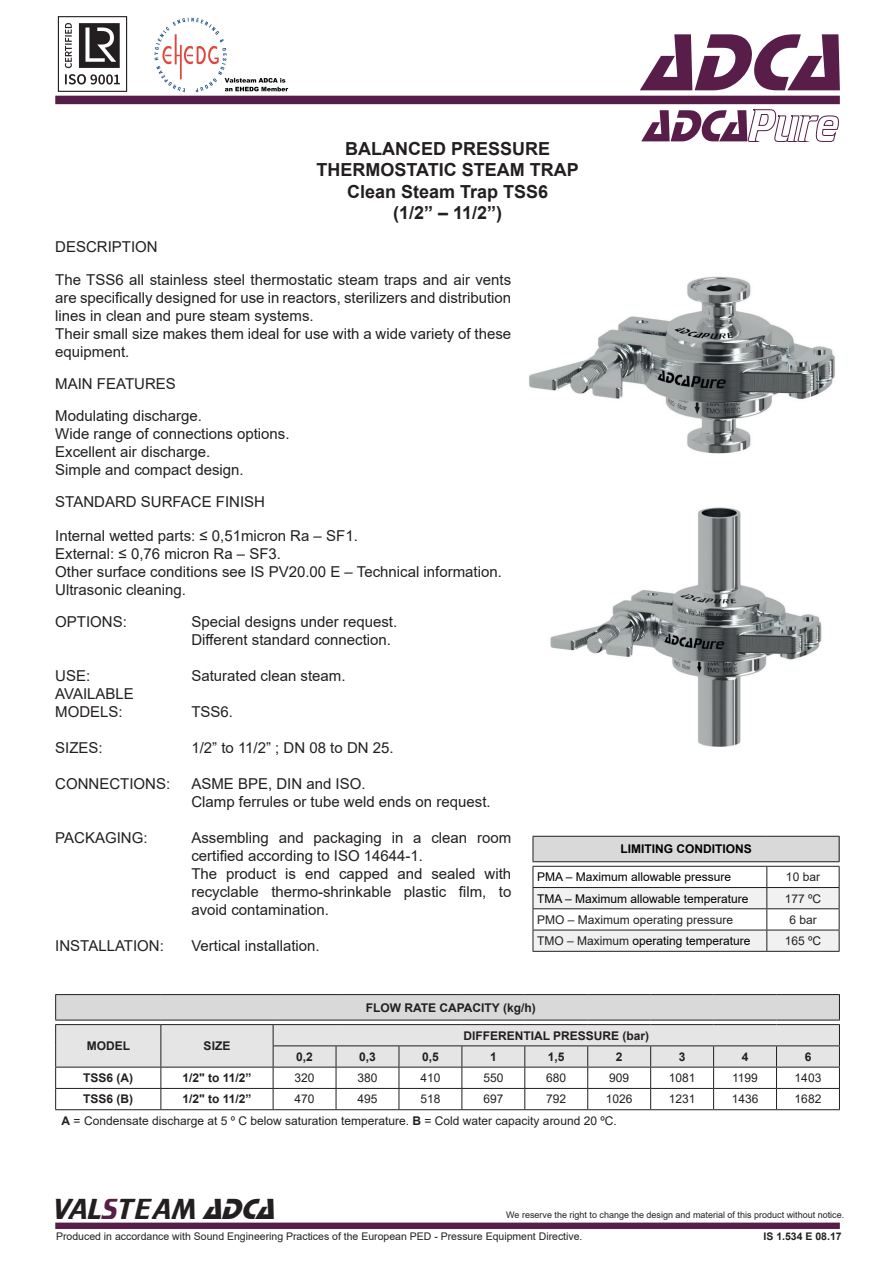
<style>
.page{position:relative;width:893px;height:1263px;background:#fff}
.page>*{position:absolute;margin:0;border:0;box-sizing:border-box;transform-origin:0 0}
.t1{font:italic 84px "Stop D";color:#581d49}
.t2{font:30px "Trekker";color:#231f20}
.t3{font:700 18px "Arial";color:#231f20}
.t4{font:15px/18px "Arial";color:#231f20;text-align:justify}
.Estilo_de_parágrafo{font:12px "Arial";color:#231f20}
.t5{font:700 12px "Arial";color:#231f20}
.Estilo_de_parágrafo-2{font:12px "Arial";color:#000001}
.t6{font:700 12px "Arial";color:#000001}
.t7{font:10.5px "Arial";color:#231f20}
.t8{font:700 10.5px "Arial";color:#231f20}
.t9{font:9px "Arial";color:#231f20}
.s1{color:#231f20}
.s2{font-weight:700}
.s3{color:#581d49}
.s4{font-family:"Stop D";font-style:italic}
</style>
<div class="page">
<div style="left:55px;top:96px;width:785px;height:8px;background:#561d4a"></div>
<div style="left:55px;top:1222px;width:785px;height:7px;background:#581d49;border:2px solid #581d49"></div>
<img style="left:57px;top:16px;width:71px;height:76px">
<img style="left:529px;top:276px;width:306px;height:178px">
<hr style="left:55px;top:994px;width:106px;height:1px;background:#231f20">
<hr style="left:161px;top:994px;width:112px;height:1px;background:#231f20">
<hr style="left:273px;top:994px;width:63px;height:1px;background:#231f20">
<hr style="left:336px;top:994px;width:63px;height:1px;background:#231f20">
<hr style="left:399px;top:994px;width:63px;height:1px;background:#231f20">
<hr style="left:462px;top:994px;width:63px;height:1px;background:#231f20">
<hr style="left:525px;top:994px;width:63px;height:1px;background:#231f20">
<hr style="left:588px;top:994px;width:63px;height:1px;background:#231f20">
<hr style="left:651px;top:994px;width:63px;height:1px;background:#231f20">
<hr style="left:714px;top:994px;width:62px;height:1px;background:#231f20">
<hr style="left:776px;top:994px;width:64px;height:1px;background:#231f20">
<svg style="left:55px;top:995px;width:785px;height:114px"></svg>
<hr style="left:55px;top:1109px;width:106px;height:1px;background:#231f20">
<hr style="left:161px;top:1109px;width:112px;height:1px;background:#231f20">
<hr style="left:273px;top:1109px;width:63px;height:1px;background:#231f20">
<hr style="left:336px;top:1109px;width:63px;height:1px;background:#231f20">
<hr style="left:399px;top:1109px;width:63px;height:1px;background:#231f20">
<hr style="left:462px;top:1109px;width:63px;height:1px;background:#231f20">
<hr style="left:525px;top:1109px;width:63px;height:1px;background:#231f20">
<hr style="left:588px;top:1109px;width:63px;height:1px;background:#231f20">
<hr style="left:651px;top:1109px;width:63px;height:1px;background:#231f20">
<hr style="left:714px;top:1109px;width:62px;height:1px;background:#231f20">
<hr style="left:776px;top:1109px;width:64px;height:1px;background:#231f20">
<img style="left:550px;top:507px;width:272px;height:240px">
<img style="left:154px;top:17px;width:135px;height:75px">
<svg style="left:641px;top:109px;width:198px;height:32px"></svg>
<div style="left:533px;top:836px;width:306px;height:26px;background:#d8d9d8"></div>
<hr style="left:533px;top:866px;width:234px;height:1px;background:#231f20">
<hr style="left:767px;top:866px;width:72px;height:1px;background:#231f20">
<hr style="left:533px;top:836px;width:234px;height:1px;background:#231f20">
<svg style="left:533px;top:837px;width:1px;height:24px"></svg>
<hr style="left:767px;top:836px;width:72px;height:1px;background:#231f20">
<svg style="left:839px;top:837px;width:1px;height:24px"></svg>
<hr style="left:533px;top:861px;width:234px;height:1px;background:#231f20">
<hr style="left:767px;top:861px;width:72px;height:1px;background:#231f20">
<svg style="left:533px;top:867px;width:307px;height:84px"></svg>
<hr style="left:533px;top:951px;width:234px;height:1px;background:#231f20">
<hr style="left:767px;top:951px;width:72px;height:1px;background:#231f20">
<p class="t4" style="left:55px;top:238px;width:104px">DESCRIPTION</p>
<p class="t3" style="left:345px;top:135px;width:207px">BALANCED PRESSURE</p>
<p class="t3" style="left:317px;top:157px;width:264px">THERMOSTATIC STEAM TRAP</p>
<p class="t3" style="left:347px;top:179px;width:203px">Clean Steam Trap TSS6</p>
<p class="t3" style="left:393px;top:200px;width:111px">(1/2” – 11/2”)</p>
<p class="t4" style="left:55px;top:270px;width:458px">The TSS6 all stainless steel thermostatic steam traps and air vents are specifically designed for use in reactors, sterilizers and distribution lines in clean and pure steam systems.</p>
<p class="t4" style="left:55px;top:324px;width:458px">Their small size makes them ideal for use with a wide variety of these equipment.</p>
<p class="t4" style="left:55px;top:374px;width:122px">MAIN FEATURES</p>
<p class="t4" style="left:55px;top:407px;width:148px">Modulating discharge.</p>
<p class="t4" style="left:55px;top:425px;width:236px">Wide range of connections options.</p>
<p class="t4" style="left:55px;top:443px;width:157px">Excellent air discharge.</p>
<p class="t4" style="left:55px;top:461px;width:190px">Simple and compact design.</p>
<p class="t4" style="left:55px;top:493px;width:211px">STANDARD SURFACE FINISH</p>
<p class="t4" style="left:55px;top:527px;width:304px">Internal wetted parts: ≤ 0,51micron Ra – SF1.</p>
<p class="t4" style="left:55px;top:545px;width:227px">External: ≤ 0,76 micron Ra – SF3.</p>
<p class="t4" style="left:55px;top:563px;width:448px">Other surface conditions see IS PV20.00 E – Technical information.</p>
<p class="t4" style="left:55px;top:581px;width:132px">Ultrasonic cleaning.</p>
<h1 class="t1" style="left:641px;top:14px;width:227px">ADCA</h1>
<p class="t4" style="left:55px;top:613px;width:73px">OPTIONS:</p>
<p class="t4" style="left:55px;top:667px;width:37px">USE:</p>
<p class="t4" style="left:55px;top:685px;width:80px">AVAILABLE</p>
<p class="t4" style="left:55px;top:703px;width:69px">MODELS:</p>
<p class="t4" style="left:55px;top:739px;width:49px">SIZES:</p>
<p class="t4" style="left:55px;top:775px;width:117px">CONNECTIONS:</p>
<p class="t4" style="left:55px;top:829px;width:94px">PACKAGING:</p>
<p class="t4" style="left:55px;top:937px;width:110px">INSTALLATION:</p>
<p class="t4" style="left:191px;top:613px;width:207px">Special designs under request.</p>
<p class="t4" style="left:191px;top:631px;width:201px">Different standard connection.</p>
<p class="t4" style="left:191px;top:667px;width:156px">Saturated clean steam.</p>
<p class="t4" style="left:191px;top:703px;width:43px">TSS6.</p>
<p class="t4" style="left:191px;top:739px;width:204px">1/2” to 11/2” ; DN 08 to DN 25.</p>
<p class="t4" style="left:191px;top:775px;width:176px">ASME BPE, DIN and ISO.</p>
<p class="t4" style="left:191px;top:793px;width:301px">Clamp ferrules or tube weld ends on request.</p>
<p class="t4" style="left:191px;top:829px;width:321px">Assembling and packaging in a clean room certified according to ISO 14644-1.</p>
<p class="t4" style="left:191px;top:865px;width:321px">The product is end capped and sealed with recyclable thermo-shrinkable plastic film, to avoid contamination.</p>
<p class="t4" style="left:191px;top:937px;width:130px">Vertical installation.</p>
<p class="t6" style="left:620px;top:841px;width:133px">LIMITING CONDITIONS</p>
<p class="Estilo_de_parágrafo-2" style="left:537px;top:869px;width:196px">PMA – Maximum allowable pressure</p>
<p class="Estilo_de_parágrafo" style="left:786px;top:869px;width:36px">10 bar</p>
<p class="Estilo_de_parágrafo-2" style="left:537px;top:890px;width:213px">TMA – Maximum allowable temperature</p>
<p class="Estilo_de_parágrafo" style="left:785px;top:890px;width:38px">177 ºC</p>
<p class="Estilo_de_parágrafo" style="left:537px;top:911px;width:198px">PMO – Maximum operating pressure</p>
<p class="Estilo_de_parágrafo" style="left:789px;top:911px;width:29px">6 bar</p>
<p class="Estilo_de_parágrafo-2" style="left:537px;top:932px;width:215px"><span class="s1">TMO – Maximum</span> operating temperature</p>
<p class="Estilo_de_parágrafo" style="left:785px;top:932px;width:38px">165 ºC</p>
<p class="t5" style="left:366px;top:999px;width:171px">FLOW RATE CAPACITY (kg/h)</p>
<p class="t5" style="left:87px;top:1037px;width:45px">MODEL</p>
<p class="t5" style="left:204px;top:1037px;width:28px">SIZE</p>
<p class="t5" style="left:463px;top:1027px;width:187px">DIFFERENTIAL PRESSURE (bar)</p>
<p class="t5" style="left:296px;top:1048px;width:18px">0,2</p>
<p class="t5" style="left:359px;top:1048px;width:18px">0,3</p>
<p class="t5" style="left:422px;top:1048px;width:18px">0,5</p>
<p class="t5" style="left:490px;top:1048px;width:8px">1</p>
<p class="t5" style="left:548px;top:1048px;width:18px">1,5</p>
<p class="t5" style="left:616px;top:1048px;width:8px">2</p>
<p class="t5" style="left:679px;top:1048px;width:8px">3</p>
<p class="t5" style="left:742px;top:1048px;width:8px">4</p>
<p class="t5" style="left:805px;top:1048px;width:8px">6</p>
<p class="t5" style="left:83px;top:1069px;width:52px">TSS6 (A)</p>
<p class="t5" style="left:182px;top:1069px;width:71px">1/2" to 11/2”</p>
<p class="Estilo_de_parágrafo" style="left:295px;top:1070px;width:22px">320</p>
<p class="Estilo_de_parágrafo" style="left:357px;top:1070px;width:22px">380</p>
<p class="Estilo_de_parágrafo" style="left:420px;top:1070px;width:22px">410</p>
<p class="Estilo_de_parágrafo" style="left:483px;top:1070px;width:22px">550</p>
<p class="Estilo_de_parágrafo" style="left:546px;top:1070px;width:22px">680</p>
<p class="Estilo_de_parágrafo" style="left:609px;top:1070px;width:22px">909</p>
<p class="Estilo_de_parágrafo" style="left:669px;top:1070px;width:28px">1081</p>
<p class="Estilo_de_parágrafo" style="left:732px;top:1070px;width:27px">1199</p>
<p class="Estilo_de_parágrafo" style="left:795px;top:1070px;width:28px">1403</p>
<p class="t5" style="left:83px;top:1091px;width:52px">TSS6 (B)</p>
<p class="t5" style="left:182px;top:1091px;width:71px">1/2" to 11/2”</p>
<p class="Estilo_de_parágrafo" style="left:295px;top:1091px;width:22px">470</p>
<p class="Estilo_de_parágrafo" style="left:357px;top:1091px;width:22px">495</p>
<p class="Estilo_de_parágrafo" style="left:420px;top:1091px;width:22px">518</p>
<p class="Estilo_de_parágrafo" style="left:483px;top:1091px;width:22px">697</p>
<p class="Estilo_de_parágrafo" style="left:546px;top:1091px;width:22px">792</p>
<p class="Estilo_de_parágrafo" style="left:606px;top:1091px;width:28px">1026</p>
<p class="Estilo_de_parágrafo" style="left:669px;top:1091px;width:28px">1231</p>
<p class="Estilo_de_parágrafo" style="left:732px;top:1091px;width:28px">1436</p>
<p class="Estilo_de_parágrafo" style="left:795px;top:1091px;width:28px">1682</p>
<p class="Estilo_de_parágrafo" style="left:62px;top:1112px;width:557px"><span class="s2">A</span> = Condensate discharge at 5 º C below saturation temperature. <span class="s2">B</span> = Cold water capacity around 20 ºC.</p>
<p class="t2" style="left:53px;top:1193px;width:232px">VAL<span class="s3">S</span>TEAM <span class="s4">ADCA</span></p>
<p class="t9" style="left:506px;top:1208px;width:340px">We reserve the right to change the design and material of this product without notice.</p>
<p class="t7" style="left:56px;top:1228px;width:528px">Produced in accordance with Sound Engineering Practices of the European PED - Pressure Equipment Directive.</p>
<p class="t8" style="left:763px;top:1228px;width:80px">IS 1.534 E 08.17</p>
</div>
